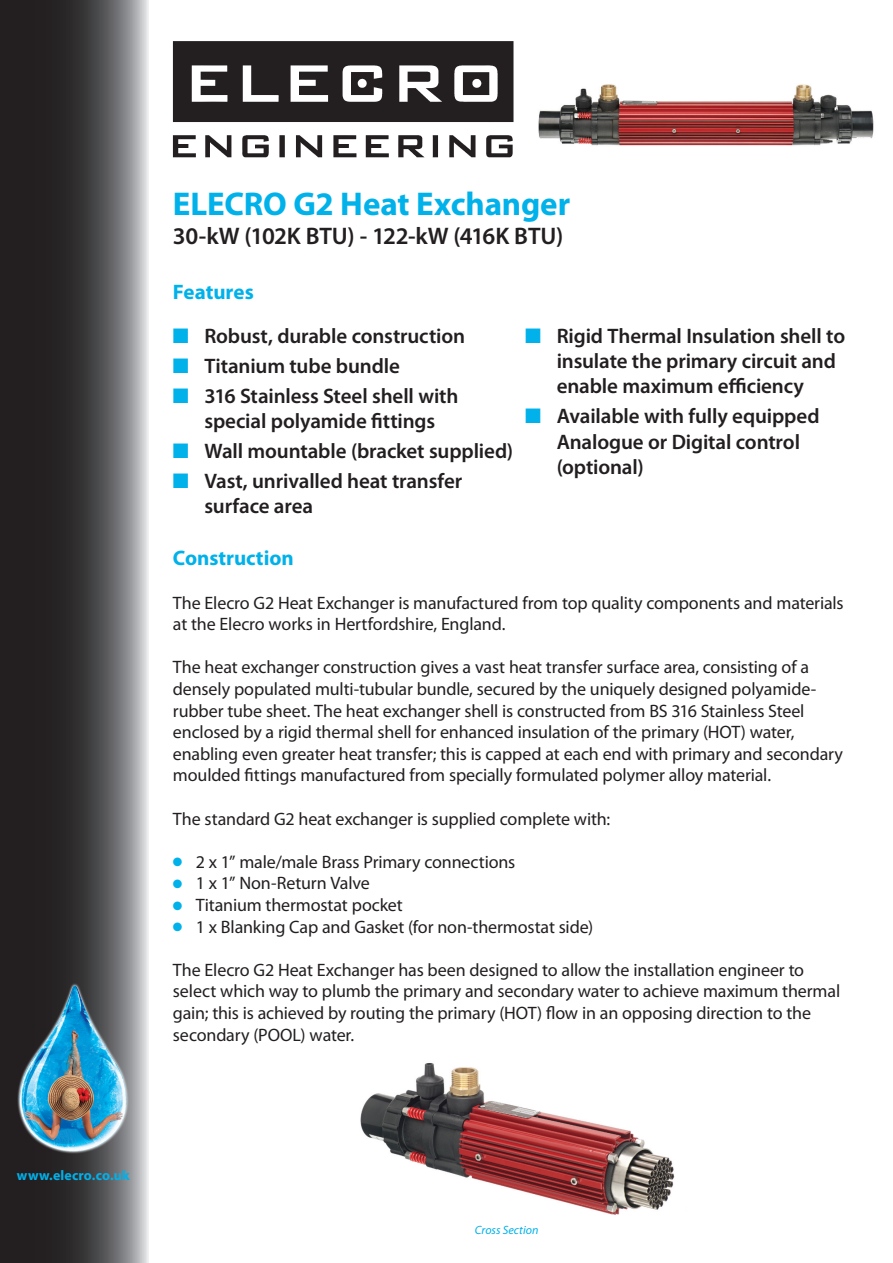
<style>
.page{position:relative;width:893px;height:1263px;background:#fff}
.page>*{position:absolute;margin:0;border:0;box-sizing:border-box;transform-origin:0 0}
.t1{font:700 33px "Myriad Pro";letter-spacing:-.005em;color:#00b1ea}
.t2{font:600 24px "Myriad Pro";letter-spacing:-.01em;color:#231f20}
.t3{font:600 21px/25.2px "Myriad Pro";letter-spacing:-.005em;color:#231f20;text-align:center}
.t4{font:700 21px "Myriad Pro";color:#00b1ea}
.t5{font:18px/21.6px "Myriad Pro";letter-spacing:-.01em;color:#231f20}
.t6{font:700 13.95px "Myriad Pro";letter-spacing:.01em;color:#00b1ea}
.t7{font:italic 12px "Myriad Pro";letter-spacing:.005em;color:#00b1ea}
.s1{color:#00b1ea}
</style>
<div class="page">
<svg style="left:0;top:0;width:149px;height:1263px;background:#4c4b4d"></svg>
<img style="left:12px;top:977px;width:122px;height:180px">
<img style="left:538px;top:84px;width:336px;height:62px">
<img style="left:360px;top:1063px;width:315px;height:152px">
<svg style="left:173px;top:135px;width:23px;height:22px"></svg>
<svg style="left:205px;top:135px;width:26px;height:22px"></svg>
<svg style="left:242px;top:135px;width:27px;height:22px"></svg>
<svg style="left:279px;top:135px;width:6px;height:22px"></svg>
<svg style="left:296px;top:135px;width:26px;height:22px"></svg>
<svg style="left:333px;top:135px;width:23px;height:22px"></svg>
<svg style="left:366px;top:135px;width:23px;height:22px"></svg>
<svg style="left:398px;top:135px;width:26px;height:22px"></svg>
<svg style="left:433px;top:135px;width:5px;height:22px"></svg>
<svg style="left:449px;top:135px;width:26px;height:22px"></svg>
<svg style="left:486px;top:135px;width:27px;height:22px"></svg>
<svg style="left:173px;top:41px;width:340px;height:81px;background:#494646"></svg>
<p class="t1" style="left:173px;top:183px;width:399px">ELECRO G2 Heat Exchanger</p>
<p class="t2" style="left:173px;top:221px;width:392px">30-kW (102K BTU) - 122-kW (416K BTU)</p>
<p class="t4" style="left:173px;top:278px;width:82px">Features</p>
<p class="t3" style="left:173px;top:323px;width:294px"><span class="s1">■</span> Robust, durable construction</p>
<p class="t3" style="left:173px;top:353px;width:228px"><span class="s1">■</span> Titanium tube bundle</p>
<p class="t3" style="left:173px;top:383px;width:287px"><span class="s1">■</span> 316 Stainless Steel shell with special polyamide fittings</p>
<p class="t3" style="left:173px;top:438px;width:342px"><span class="s1">■</span> Wall mountable (bracket supplied)</p>
<p class="t3" style="left:173px;top:468px;width:291px"><span class="s1">■</span> Vast, unrivalled heat transfer</p>
<p class="t3" style="left:204px;top:493px;width:110px">surface area</p>
<p class="t3" style="left:525px;top:323px;width:322px"><span class="s1">■</span> Rigid Thermal Insulation shell to</p>
<p class="t3" style="left:557px;top:348px;width:281px">insulate the primary circuit and</p>
<p class="t3" style="left:557px;top:373px;width:249px">enable maximum efficiency</p>
<p class="t3" style="left:525px;top:403px;width:296px"><span class="s1">■</span> Available with fully equipped</p>
<p class="t3" style="left:557px;top:428px;width:245px;text-align:left">Analogue or Digital control (optional)</p>
<p class="t4" style="left:173px;top:545px;width:122px">Construction</p>
<p class="t5" style="left:173px;top:591px;width:672px">The Elecro G2 Heat Exchanger is manufactured from top quality components and materials at the Elecro works in Hertfordshire, England.</p>
<p class="t5" style="left:173px;top:656px;width:672px">The heat exchanger construction gives a vast heat transfer surface area, consisting of a densely populated multi-tubular bundle, secured by the uniquely designed polyamide&shy;rubber tube sheet. The heat exchanger shell is constructed from BS 316 Stainless Steel enclosed by a rigid thermal shell for enhanced insulation of the primary (HOT) water, enabling even greater heat transfer; this is capped at each end with primary and secondary moulded fittings manufactured from specially formulated polymer alloy material.</p>
<p class="t5" style="left:173px;top:807px;width:439px">The standard G2 heat exchanger is supplied complete with:</p>
<p class="t5" style="left:173px;top:851px;width:344px"><span class="s1">●</span> 2 x 1” male/male Brass Primary connections</p>
<p class="t5" style="left:173px;top:872px;width:198px"><span class="s1">●</span> 1 x 1” Non-Return Valve</p>
<p class="t5" style="left:173px;top:894px;width:231px"><span class="s1">●</span> Titanium thermostat pocket</p>
<p class="t5" style="left:173px;top:915px;width:422px"><span class="s1">●</span> 1 x Blanking Cap and Gasket (for non-thermostat side)</p>
<p class="t5" style="left:173px;top:959px;width:669px">The Elecro G2 Heat Exchanger has been designed to allow the installation engineer to select which way to plumb the primary and secondary water to achieve maximum thermal gain; this is achieved by routing the primary (HOT) flow in an opposing direction to the secondary (POOL) water.</p>
<p class="t6" style="left:17px;top:1166px;width:114px">www.elecro.co.uk</p>
<p class="t7" style="left:475px;top:1222px;width:65px">Cross Section</p>
</div>
